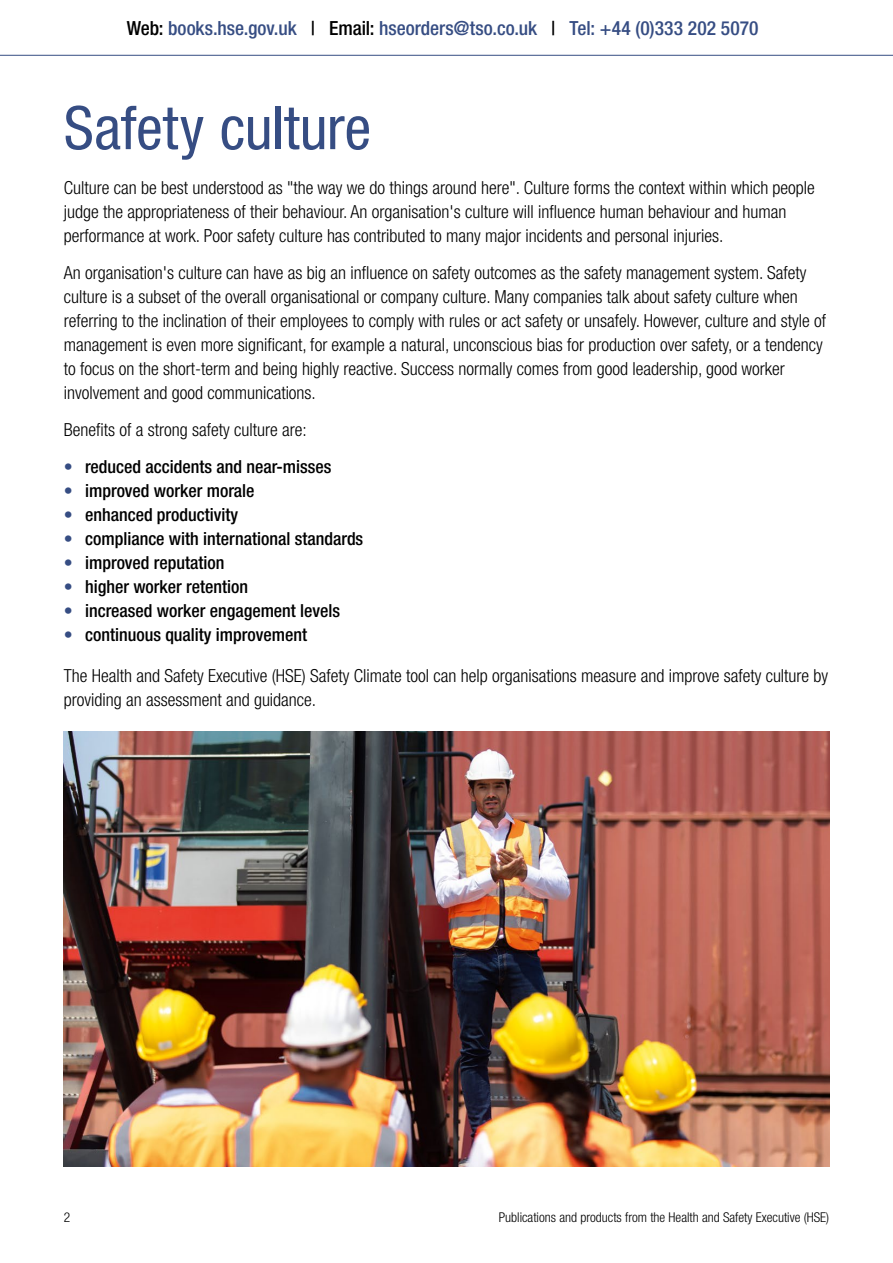
<style>
.page{position:relative;width:893px;height:1263px;background:#fff}
.page>*{position:absolute;margin:0;border:0;box-sizing:border-box;transform-origin:0 0}
.t1{font:condensed 60px "Helvetica Neue LT Std";color:#364d83}
.t2{font:500 condensed 19.5px "Helvetica Neue LT Std";letter-spacing:-.005em;color:#364d83}
.t3{font:300 condensed 18px/24px "Helvetica Neue LT Std";color:#000}
.t4{font:500 condensed 18px "Helvetica Neue LT Std";color:#000}
.t5{font:300 condensed 13.5px "Helvetica Neue LT Std";color:#000}
.s1{color:#000}
.s2{color:#364d83}
</style>
<div class="page">
<hr style="left:0;top:55px;width:893px;height:1px;background:#364d83">
<img style="left:64px;top:731px;width:765px;height:435px">
<p class="t2" style="left:127px;top:16px;width:633px"><span class="s1">Web:</span> books.hse.gov.uk <span class="s1">| Email:</span> hseorders@tso.co.uk <span class="s1">|</span> Tel: +44 (0)333 202 5070</p>
<h1 class="t1" style="left:64px;top:93px;width:309px">Safety culture</h1>
<p class="t3" style="left:64px;top:176px;width:753px">Culture can be best understood as "the way we do things around here". Culture forms the context within which people judge the appropriateness of their behaviour. An organisation's culture will influence human behaviour and human performance at work. Poor safety culture has contributed to many major incidents and personal injuries.</p>
<p class="t3" style="left:64px;top:261px;width:764px">An organisation's culture can have as big an influence on safety outcomes as the safety management system. Safety culture is a subset of the overall organisational or company culture. Many companies talk about safety culture when referring to the inclination of their employees to comply with rules or act safety or unsafely. However, culture and style of management is even more significant, for example a natural, unconscious bias for production over safety, or a tendency to focus on the short-term and being highly reactive. Success normally comes from good leadership, good worker involvement and good communications.</p>
<p class="t3" style="left:64px;top:417px;width:244px">Benefits of a strong safety culture are:</p>
<p class="t4" style="left:64px;top:456px;width:269px"><span class="s2">•</span> reduced accidents and near-misses</p>
<p class="t4" style="left:64px;top:480px;width:192px"><span class="s2">•</span> improved worker morale</p>
<p class="t4" style="left:64px;top:503px;width:176px"><span class="s2">•</span> enhanced productivity</p>
<p class="t4" style="left:64px;top:527px;width:301px"><span class="s2">•</span> compliance with international standards</p>
<p class="t4" style="left:64px;top:551px;width:162px"><span class="s2">•</span> improved reputation</p>
<p class="t4" style="left:64px;top:575px;width:186px"><span class="s2">•</span> higher worker retention</p>
<p class="t4" style="left:64px;top:599px;width:278px"><span class="s2">•</span> increased worker engagement levels</p>
<p class="t4" style="left:64px;top:623px;width:245px"><span class="s2">•</span> continuous quality improvement</p>
<p class="t3" style="left:64px;top:663px;width:766px">The Health and Safety Executive (HSE) Safety Climate tool can help organisations measure and improve safety culture by providing an assessment and guidance.</p>
<p class="t5" style="left:64px;top:1209px;width:8px">2</p>
<p class="t5" style="left:499px;top:1209px;width:332px">Publications and products from the Health and Safety Executive (HSE)</p>
</div>
